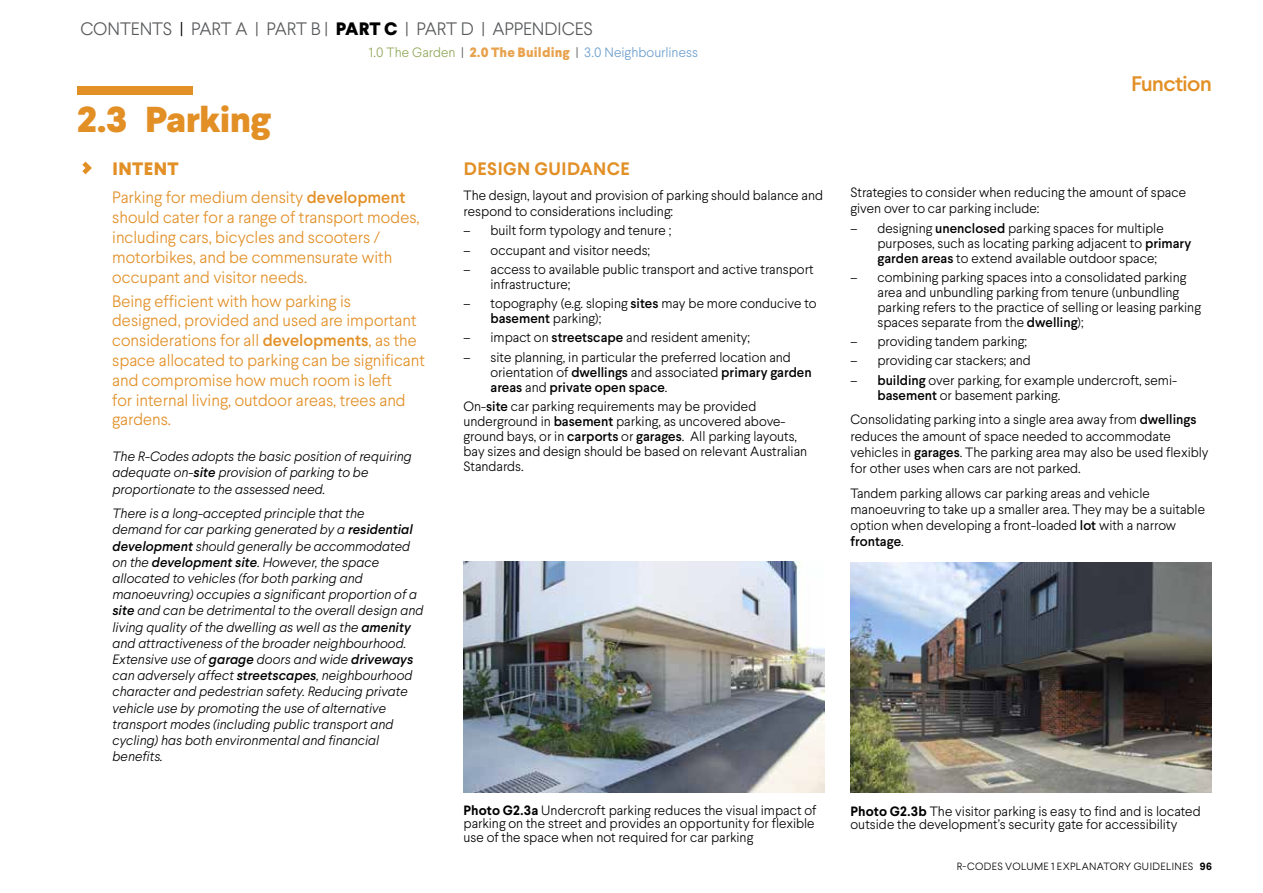
<style>
.page{position:relative;width:1263px;height:893px;background:#fff}
.page>*{position:absolute;margin:0;border:0;box-sizing:border-box;transform-origin:0 0}
.t1{font:800 36px "Larsseit";letter-spacing:-.035em;color:#e28f26;scale:1.08 1}
.t2{font:500 21px "Larsseit";letter-spacing:-.04em;color:#e28f26;scale:1.08 1}
.t3{font:300 18px "Larsseit";letter-spacing:-.01em;color:#58595b}
.t4{font:700 18px "Larsseit";letter-spacing:.025em;color:#e28f26}
.t5{font:800 18px "Larsseit";letter-spacing:.015em;color:#e28f26}
.t6{font:300 16.5px/19.8px "Larsseit";color:#e28f26}
.t7{font:300 13.5px/15px "Larsseit";color:#000}
.t8{font:italic 300 13.5px/16.2px "Larsseit";color:#000}
.t9{font:300 13.5px "Larsseit";color:#6d9ecc}
.t10{font:300 10.5px "Larsseit";letter-spacing:.04em;color:#000}
.s1{color:#000}
.s2{font-weight:800;color:#000}
.s3{color:#91a95b}
.s4{color:#58595b}
.s5{font-weight:800;color:#e8a24d}
.s6{font-weight:500}
.s7{font-weight:700}
</style>
<div class="page">
<svg style="left:82px;top:162px;width:10px;height:12px"></svg>
<div style="left:77px;top:86px;width:116px;height:8px;background:#e28f26"></div>
<img style="left:850px;top:562px;width:362px;height:231px">
<img style="left:463px;top:562px;width:362px;height:230px">
<h3 class="t3" style="left:80px;top:17px;width:514px">CONTENTS <span class="s1">|</span> PART A | PART B | <span class="s2">PART C</span> | PART D | APPENDICES</h3>
<h1 class="t1" style="left:77px;top:96px;width:181px">2.3 Parking</h1>
<p class="t9" style="left:369px;top:43px;width:331px"><span class="s3">1.0 The Garden</span> <span class="s4">|</span> <span class="s5">2.0 The Building</span> <span class="s4">|</span> 3.0 Neighbourliness</p>
<h3 class="t5" style="left:113px;top:157px;width:68px">INTENT</h3>
<p class="t6" style="left:112px;top:188px;width:309px">Parking for medium density <span class="s6">development </span>should cater for a range of transport modes, including cars, bicycles and scooters / motorbikes, and be commensurate with occupant and visitor needs.</p>
<p class="t6" style="left:112px;top:291px;width:314px">Being efficient with how parking is<br>designed, provided and used are important considerations for all <span class="s6">developments</span>, as the space allocated to parking can be significant and compromise how much room is left<br>for internal living, outdoor areas, trees and gardens.</p>
<p class="t8" style="left:112px;top:448px;width:301px">The R-Codes adopts the basic position of requiring adequate on-<span class="s6">site</span> provision of parking to be proportionate to the assessed need.</p>
<p class="t8" style="left:112px;top:505px;width:312px">There is a long-accepted principle that the<br>demand for car parking generated by a <span class="s6">residential development</span> should generally be accommodated on the <span class="s6">development site</span>. However, the space allocated to vehicles (for both parking and manoeuvring) occupies a significant proportion of a <span class="s6">site</span> and can be detrimental to the overall design and living quality of the dwelling as well as the <span class="s6">amenity </span>and attractiveness of the broader neighbourhood.<br>Extensive use of <span class="s6">garage</span> doors and wide <span class="s6">driveways </span>can adversely affect <span class="s6">streetscapes</span>, neighbourhood character and pedestrian safety. Reducing private vehicle use by promoting the use of alternative transport modes (including public transport and cycling) has both environmental and financial benefits.</p>
<h3 class="t4" style="left:464px;top:157px;width:168px">DESIGN GUIDANCE</h3>
<p class="t7" style="left:463px;top:187px;width:361px;line-height:16.2px">The design, layout and provision of parking should balance and respond to considerations including:</p>
<p class="t7" style="left:463px;top:223px;width:209px">– built form typology and tenure ;</p>
<p class="t7" style="left:463px;top:242px;width:188px">– occupant and visitor needs;</p>
<p class="t7" style="left:490px;top:261px;width:325px;text-indent:-27px">– access to available public transport and active transport infrastructure;</p>
<p class="t7" style="left:490px;top:296px;width:328px;text-indent:-27px">– topography (e.g. sloping <span class="s6">sites</span> may be more conducive to <span class="s6">basement</span> parking);</p>
<p class="t7" style="left:463px;top:330px;width:288px">– impact on <span class="s6">streetscape</span> and resident amenity;</p>
<p class="t7" style="left:490px;top:349px;width:323px;text-indent:-27px">– site planning, in particular the preferred location and orientation of <span class="s6">dwellings</span> and associated <span class="s6">primary garden areas</span> and <span class="s6">private open space</span>.</p>
<p class="t7" style="left:463px;top:398px;width:345px">On-<span class="s6">site</span> car parking requirements may be provided underground in <span class="s6">basement</span> parking, as uncovered above&shy;ground bays, or in <span class="s6">carports</span> or <span class="s6">garages</span>. All parking layouts, bay sizes and design should be based on relevant Australian Standards.</p>
<p class="t7" style="left:463px;top:803px;width:354px;line-height:13.5px"><span class="s7">Photo G2.3a</span> Undercroft parking reduces the visual impact of parking on the street and provides an opportunity for flexible use of the space when not required for car parking</p>
<h2 class="t2" style="left:1131px;top:70px;width:76px">Function</h2>
<p class="t7" style="left:850px;top:184px;width:337px;line-height:16.2px">Strategies to consider when reducing the amount of space given over to car parking include:</p>
<p class="t7" style="left:877px;top:220px;width:315px;text-indent:-27px">– designing <span class="s6">unenclosed</span> parking spaces for multiple purposes, such as locating parking adjacent to <span class="s6">primary garden areas</span> to extend available outdoor space;</p>
<p class="t7" style="left:877px;top:270px;width:325px;text-indent:-27px">– combining parking spaces into a consolidated parking area and unbundling parking from tenure (unbundling parking refers to the practice of selling or leasing parking spaces separate from the <span class="s6">dwelling</span>);</p>
<p class="t7" style="left:850px;top:334px;width:178px">– providing tandem parking;</p>
<p class="t7" style="left:850px;top:353px;width:182px">– providing car stackers; and</p>
<p class="t7" style="left:877px;top:372px;width:301px;text-indent:-27px">– <span class="s6">building</span> over parking, for example undercroft, semi&shy;<span class="s6">basement</span> or basement parking.</p>
<p class="t7" style="left:850px;top:411px;width:360px;line-height:16.2px">Consolidating parking into a single area away from <span class="s6">dwellings </span>reduces the amount of space needed to accommodate vehicles in <span class="s6">garages</span>. The parking area may also be used flexibly for other uses when cars are not parked.</p>
<p class="t7" style="left:850px;top:485px;width:356px;line-height:16.2px">Tandem parking allows car parking areas and vehicle manoeuvring to take up a smaller area. They may be a suitable option when developing a front-loaded <span class="s6">lot</span> with a narrow <span class="s6">frontage</span>.</p>
<p class="t7" style="left:850px;top:804px;width:352px;line-height:13.5px"><span class="s7">Photo G2.3b</span> The visitor parking is easy to find and is located outside the development’s security gate for accessibility</p>
<p class="t10" style="left:957px;top:859px;width:257px">R-CODES VOLUME 1 EXPLANATORY GUIDELINES <span class="s7">96</span></p>
</div>
